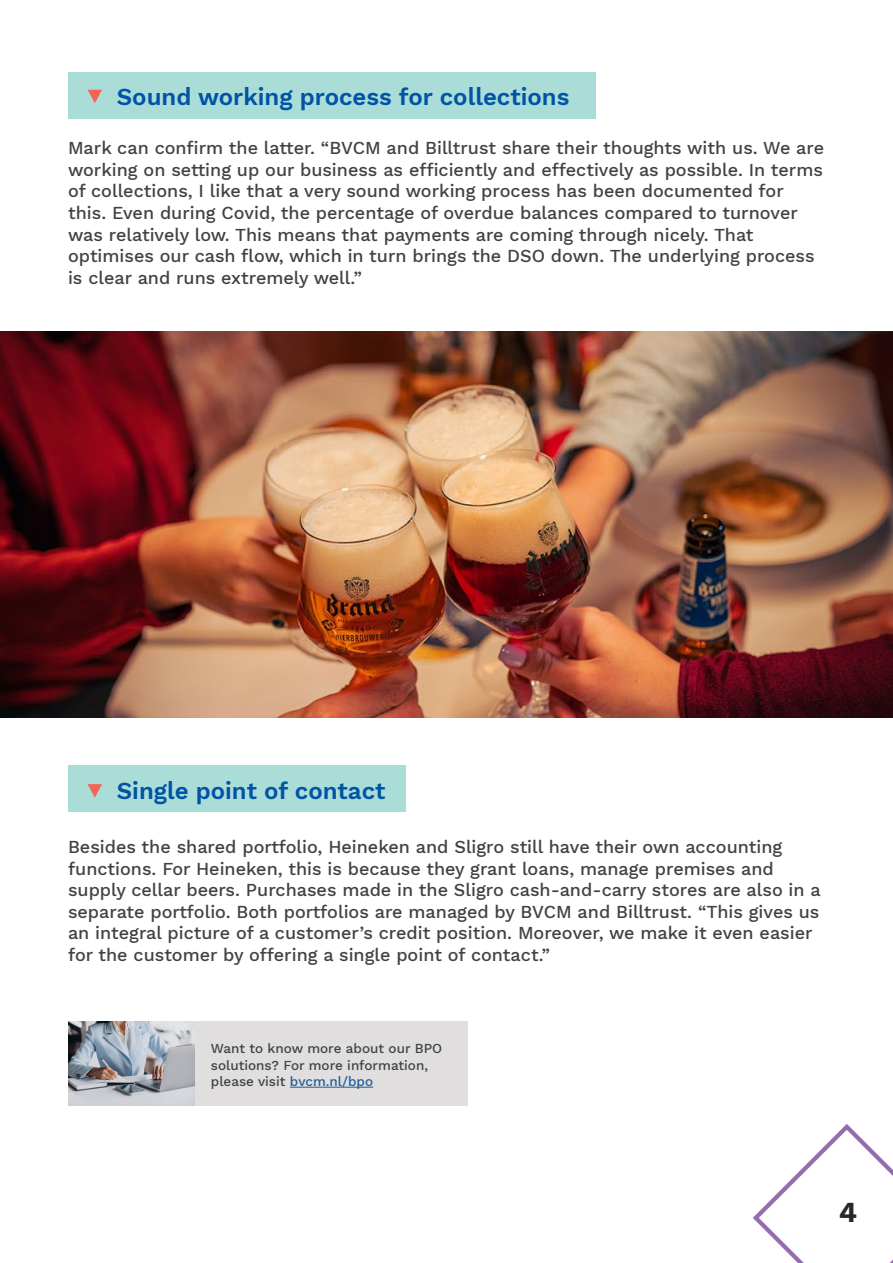
<style>
.page{position:relative;width:893px;height:1263px;background:#fff}
.page>*{position:absolute;margin:0;border:0;box-sizing:border-box;transform-origin:0 0}
.t1{font:700 28.5px "Work Sans";color:#292829}
.t2{font:600 24px "Work Sans";color:#0053a5}
.t3{font:500 18px/21.6px "Work Sans";color:#424242}
.t4{font:500 13.5px/16.2px "Work Sans";color:#424242}
.s1{color:#215e9e}
</style>
<div class="page">
<svg style="left:753px;top:1124px;width:140px;height:139px"></svg>
<div style="left:68px;top:72px;width:527px;height:47px;background:#abddd8"></div>
<svg style="left:88px;top:90px;width:14px;height:13px"></svg>
<img style="left:0;top:332px;width:893px;height:386px">
<div style="left:68px;top:766px;width:337px;height:46px;background:#abddd8"></div>
<svg style="left:88px;top:784px;width:14px;height:14px"></svg>
<img style="left:68px;top:1021px;width:127px;height:85px">
<div style="left:195px;top:1021px;width:273px;height:85px;background:#e0dede"></div>
<hr style="left:290px;top:1087px;width:83px;height:1px;background:#215e9e">
<h2 class="t2" style="left:117px;top:79px;width:454px">Sound working process for collections</h2>
<p class="t3" style="left:68px;top:137px;width:758px">Mark can confirm the latter. “BVCM and Billtrust share their thoughts with us. We are working on setting up our business as efficiently and effectively as possible. In terms of collections, I like that a very sound working process has been documented for this. Even during Covid, the percentage of overdue balances compared to turnover was relatively low. This means that payments are coming through nicely. That optimises our cash flow, which in turn brings the DSO down. The underlying process is clear and runs extremely well.”</p>
<h2 class="t2" style="left:117px;top:772px;width:270px">Single point of contact</h2>
<p class="t3" style="left:68px;top:835px;width:754px">Besides the shared portfolio, Heineken and Sligro still have their own accounting functions. For Heineken, this is because they grant loans, manage premises and supply cellar beers. Purchases made in the Sligro cash-and-carry stores are also in a separate portfolio. Both portfolios are managed by BVCM and Billtrust. “This gives us an integral picture of a customer’s credit position. Moreover, we make it even easier for the customer by offering a single point of contact.”</p>
<p class="t4" style="left:211px;top:1040px;width:233px">Want to know more about our BPO solutions? For more information, please visit <span class="s1">bvcm.nl/bpo</span></p>
<h1 class="t1" style="left:839px;top:1191px;width:20px">4</h1>
</div>
